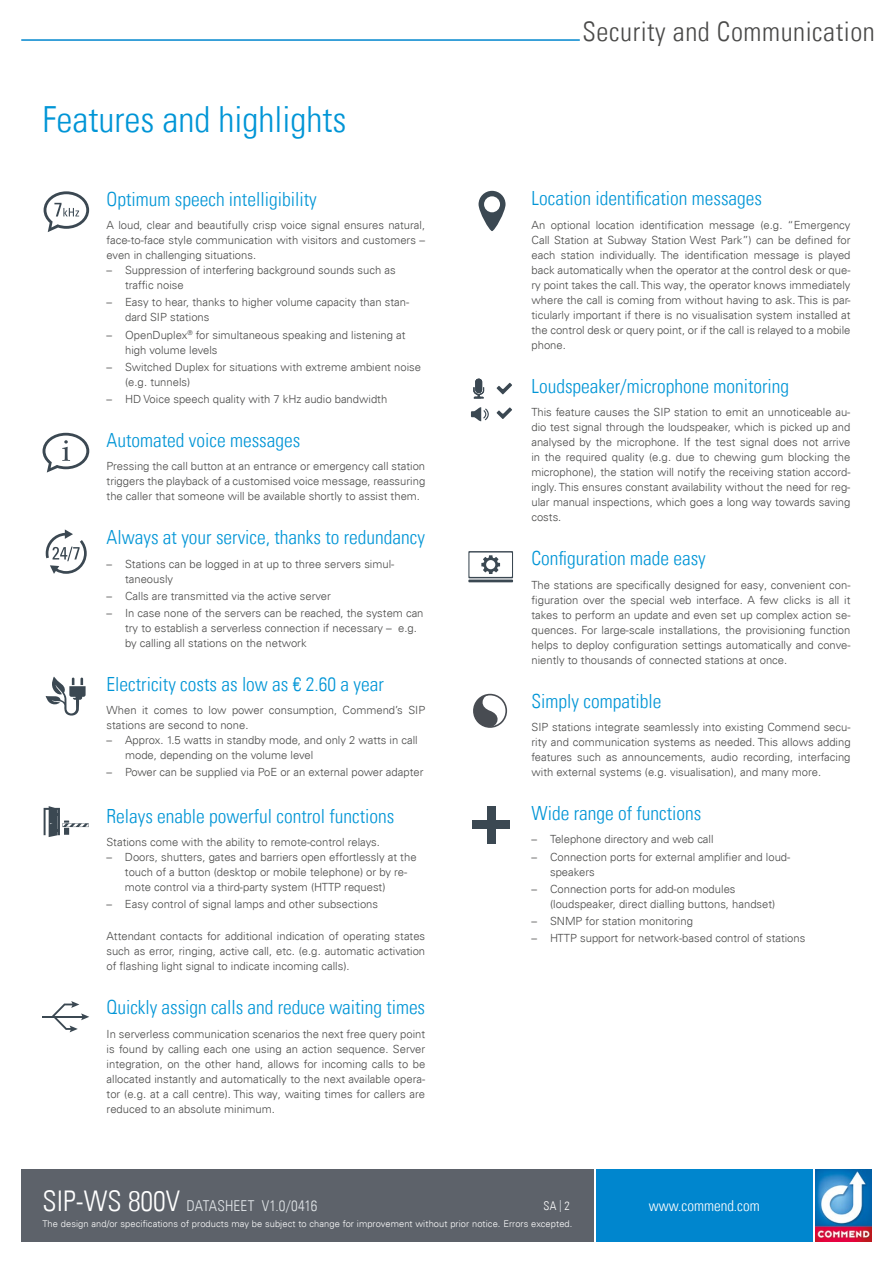
<style>
.page{position:relative;width:893px;height:1263px;background:#fff}
.page>*{position:absolute;margin:0;border:0;box-sizing:border-box;transform-origin:0 0}
.t1{font:36px "Univers Com 47 Light Cond";color:#0095d6}
.t2{font:27px "Univers Com 47 Light Cond";letter-spacing:.02em;color:#4a4a49}
.t3{font:19.5px "Univers Com 47 Light Cond";color:#0095d6}
.t4{font:15px "Univers Com 47 Light Cond";letter-spacing:.005em;color:#e0e4e7}
.t5{font:15px "Univers Com 47 Light Cond";color:#fff}
.t6{font:12px "Univers Com 47 Light Cond";color:#fff}
.t7{font:300 11.25px/15px "Univers Com 45";color:#4a4a49}
.t8{font:300 9.3px "Univers Com 45";letter-spacing:.01em;color:#fff}
.s1{font-size:28.5px;color:#fff}
.s2{color:#e0e4e7}
</style>
<div class="page">
<img style="left:815px;top:1169px;width:57px;height:73px">
<div style="left:21px;top:1169px;width:573px;height:73px;background:#5d626a"></div>
<div style="left:596px;top:1169px;width:216px;height:73px;background:#0086ce"></div>
<hr style="left:21px;top:39px;width:559px;height:2px;background:#0086ce">
<svg style="left:44px;top:191px;width:45px;height:41px"></svg>
<svg style="left:46px;top:529px;width:41px;height:45px"></svg>
<svg style="left:43px;top:433px;width:46px;height:39px"></svg>
<svg style="left:46px;top:676px;width:40px;height:40px"></svg>
<svg style="left:44px;top:806px;width:45px;height:31px"></svg>
<hr style="left:43px;top:1016px;width:41px;height:2px;background:#3b4852">
<svg style="left:52px;top:1001px;width:37px;height:31px"></svg>
<hr style="left:468px;top:579px;width:45px;height:3px;background:#3b4852">
<svg style="left:468px;top:551px;width:45px;height:27px"></svg>
<div style="left:487px;top:806px;width:9px;height:37px;background:#3b4852"></div>
<div style="left:473px;top:820px;width:37px;height:9px;background:#3b4852"></div>
<svg style="left:479px;top:191px;width:26px;height:40px"></svg>
<svg style="left:471px;top:407px;width:18px;height:14px"></svg>
<svg style="left:473px;top:379px;width:11px;height:19px"></svg>
<svg style="left:497px;top:383px;width:15px;height:11px"></svg>
<svg style="left:497px;top:407px;width:15px;height:12px"></svg>
<svg style="left:473px;top:694px;width:34px;height:34px"></svg>
<h1 class="t1" style="left:43px;top:98px;width:305px">Features and highlights</h1>
<h3 class="t3" style="left:107px;top:187px;width:212px">Optimum speech intelligibility</h3>
<p class="t7" style="left:107px;top:218px;width:320px;text-align:justify">A loud, clear and beautifully crisp voice signal ensures natural, face-to-face style communication with visitors and customers – even in challenging situations.</p>
<p class="t7" style="left:125px;top:263px;width:272px;text-indent:-18px">– Suppression of interfering background sounds such as traffic noise</p>
<p class="t7" style="left:125px;top:295px;width:286px;text-indent:-18px">– Easy to hear, thanks to higher volume capacity than stan&shy;dard SIP stations</p>
<p class="t7" style="left:125px;top:327px;width:282px;text-indent:-19px">– OpenDuplex<sup>®</sup> for simultaneous speaking and listening at high volume levels</p>
<p class="t7" style="left:125px;top:359px;width:297px;text-indent:-18px">– Switched Duplex for situations with extreme ambient noise (e.g. tunnels)</p>
<p class="t7" style="left:107px;top:391px;width:282px">– HD Voice speech quality with 7 kHz audio bandwidth</p>
<h3 class="t3" style="left:107px;top:428px;width:195px">Automated voice messages</h3>
<p class="t7" style="left:107px;top:459px;width:320px;text-align:justify">Pressing the call button at an entrance or emergency call station triggers the playback of a customised voice message, reassuring the caller that someone will be available shortly to assist them.</p>
<h3 class="t3" style="left:107px;top:525px;width:320px">Always at your service, thanks to redundancy</h3>
<p class="t7" style="left:125px;top:556px;width:270px;text-indent:-18px">– Stations can be logged in at up to three servers simul&shy;taneously</p>
<p class="t7" style="left:107px;top:588px;width:226px">– Calls are transmitted via the active server</p>
<p class="t7" style="left:125px;top:605px;width:300px;text-indent:-18px">– In case none of the servers can be reached, the system can try to establish a serverless connection if necessary – e.g. by calling all stations on the network</p>
<h3 class="t3" style="left:107px;top:672px;width:279px">Electricity costs as low as € 2.60 a year</h3>
<p class="t7" style="left:107px;top:703px;width:320px">When it comes to low power consumption, Commend’s SIP stations are second to none.</p>
<p class="t7" style="left:125px;top:733px;width:294px;text-indent:-18px">– Approx. 1.5 watts in standby mode, and only 2 watts in call mode, depending on the volume level</p>
<p class="t7" style="left:107px;top:765px;width:318px">– Power can be supplied via PoE or an external power adapter</p>
<h3 class="t3" style="left:106px;top:804px;width:290px">Relays enable powerful control functions</h3>
<p class="t7" style="left:106px;top:835px;width:275px">Stations come with the ability to remote-control relays.</p>
<p class="t7" style="left:125px;top:850px;width:293px;text-indent:-18px">– Doors, shutters, gates and barriers open effortlessly at the touch of a button (desktop or mobile telephone) or by re&shy;mote control via a third-party system (HTTP request)</p>
<p class="t7" style="left:106px;top:897px;width:273px">– Easy control of signal lamps and other subsections</p>
<p class="t7" style="left:106px;top:929px;width:320px;text-align:justify">Attendant contacts for additional indication of operating states such as error, ringing, active call, etc. (e.g. automatic activation of flashing light signal to indicate incoming calls).</p>
<h3 class="t3" style="left:107px;top:996px;width:320px">Quickly assign calls and reduce waiting times</h3>
<p class="t7" style="left:107px;top:1026px;width:320px;text-align:justify">In serverless communication scenarios the next free query point is found by calling each one using an action sequence. Server integration, on the other hand, allows for incoming calls to be allocated instantly and automatically to the next available opera&shy;tor (e.g. at a call centre). This way, waiting times for callers are reduced to an absolute minimum.</p>
<h2 class="t2" style="left:582px;top:15px;width:294px">Security and Communication</h2>
<h3 class="t3" style="left:531px;top:187px;width:232px">Location identification messages</h3>
<p class="t7" style="left:531px;top:217px;width:321px;text-align:justify">An optional location identification message (e.g. “Emergency Call Station at Subway Station West Park”) can be defined for each station individually. The identification message is played back automatically when the operator at the control desk or que&shy;ry point takes the call. This way, the operator knows immediately where the call is coming from without having to ask. This is par&shy;ticularly important if there is no visualisation system installed at the control desk or query point, or if the call is relayed to a mobile phone.</p>
<h3 class="t3" style="left:531px;top:374px;width:259px">Loudspeaker/microphone monitoring</h3>
<p class="t7" style="left:531px;top:405px;width:321px;text-align:justify">This feature causes the SIP station to emit an unnoticeable au&shy;dio test signal through the loudspeaker, which is picked up and analysed by the microphone. If the test signal does not arrive in the required quality (e.g. due to chewing gum blocking the microphone), the station will notify the receiving station accord&shy;ingly. This ensures constant availability without the need for reg&shy;ular manual inspections, which goes a long way towards saving costs.</p>
<h3 class="t3" style="left:531px;top:547px;width:176px">Configuration made easy</h3>
<p class="t7" style="left:531px;top:577px;width:320px;text-align:justify">The stations are specifically designed for easy, convenient con&shy;figuration over the special web interface. A few clicks is all it takes to perform an update and even set up complex action se&shy;quences. For large-scale installations, the provisioning function helps to deploy configuration settings automatically and conve&shy;niently to thousands of connected stations at once.</p>
<h3 class="t3" style="left:531px;top:689px;width:131px">Simply compatible</h3>
<p class="t7" style="left:531px;top:719px;width:321px;text-align:justify">SIP stations integrate seamlessly into existing Commend secu&shy;rity and communication systems as needed. This allows adding features such as announcements, audio recording, interfacing with external systems (e.g. visualisation), and many more.</p>
<h3 class="t3" style="left:531px;top:801px;width:171px">Wide range of functions</h3>
<p class="t7" style="left:531px;top:832px;width:184px">– Telephone directory and web call</p>
<p class="t7" style="left:550px;top:849px;width:242px;text-indent:-18px">– Connection ports for external amplifier and loud&shy;speakers</p>
<p class="t7" style="left:550px;top:881px;width:227px;text-indent:-18px">– Connection ports for add-on modules (loudspeaker, direct dialling buttons, handset)</p>
<p class="t7" style="left:531px;top:913px;width:163px">– SNMP for station monitoring</p>
<p class="t7" style="left:531px;top:930px;width:275px">– HTTP support for network-based control of stations</p>
<h3 class="t4" style="left:43px;top:1197px;width:276px"><span class="s1">SIP-WS 800V</span> DATASHEET V1.0/0416</h3>
<p class="t6" style="left:543px;top:1198px;width:28px">SA <span class="s2">|</span> 2</p>
<p class="t8" style="left:43px;top:1218px;width:531px">The design and/or specifications of products may be subject to change for improvement without prior notice. Errors excepted.</p>
<h3 class="t5" style="left:649px;top:1197px;width:112px">www.commend.com</h3>
</div>
